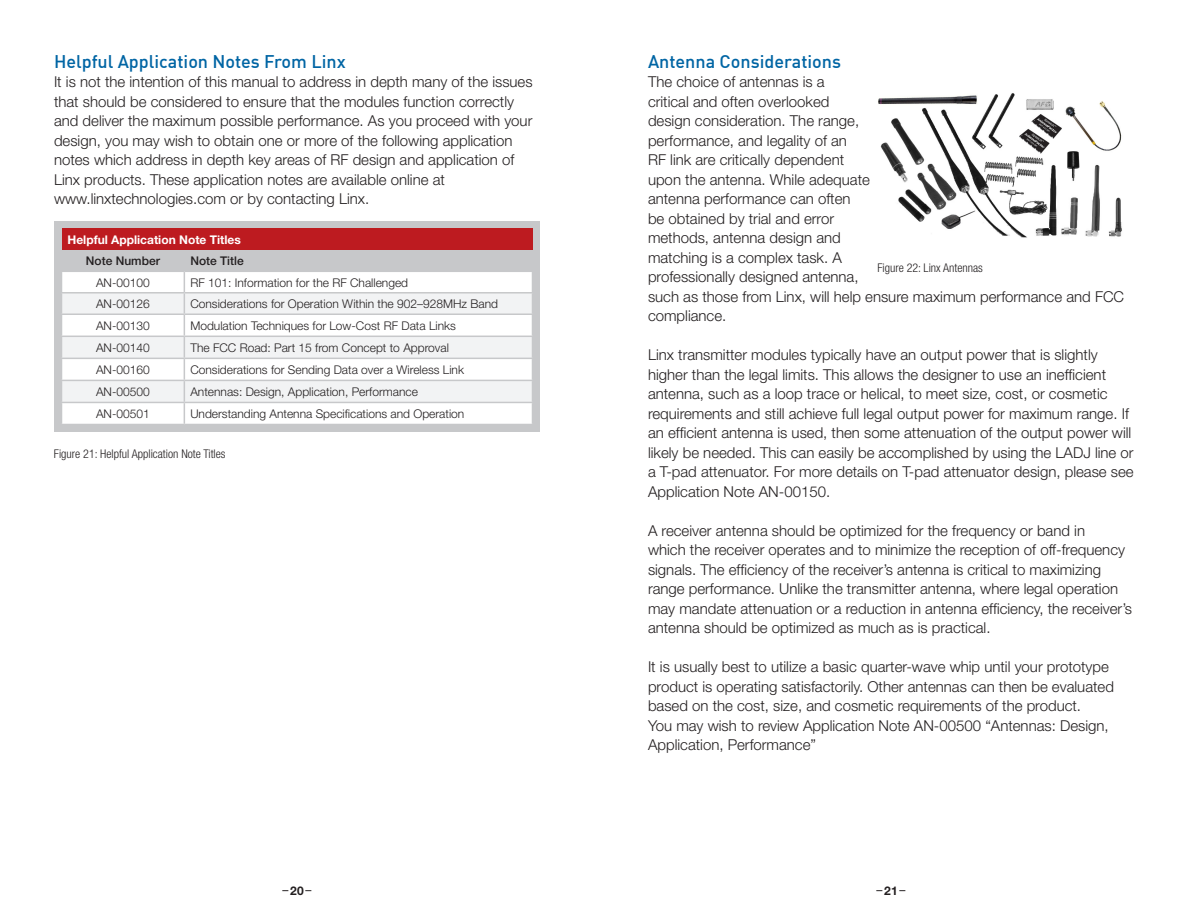
<style>
.page{position:relative;width:1188px;height:918px;background:#fff}
.page>*{position:absolute;margin:0;border:0;box-sizing:border-box;transform-origin:0 0}
.t1{font:500 18px "DIN Offc";color:#0065a4}
.t2{font:300 15px/19.5px "Helvetica Neue";color:#231f20}
.t3{font:300 12px "Helvetica Neue";color:#231f20}
.t4{font:300 condensed 12px "Helvetica Neue";color:#231f20}
.t5{font:700 12px "Helvetica Neue";color:#fff}
.t6{font:500 12px "Helvetica Neue";color:#231f20}
.t7{font:12px "Helvetica Neue";color:#231f20}
.t8{font:700 12px "Helvetica Neue";color:#231f20}
</style>
<div class="page">
<img style="left:878px;top:93px;width:244px;height:145px">
<div style="left:54px;top:222px;width:486px;height:210px;background:#c7c8ca"></div>
<div style="left:62px;top:229px;width:471px;height:21px;background:#bd1b20"></div>
<svg style="left:62px;top:272px;width:470px;height:152px;background:#f6f6f7"></svg>
<p class="t1" style="left:54px;top:53px;width:293px">Helpful Application Notes From Linx</p>
<p class="t2" style="left:54px;top:74px;width:480px">It is not the intention of this manual to address in depth many of the issues that should be considered to ensure that the modules function correctly and deliver the maximum possible performance. As you proceed with your design, you may wish to obtain one or more of the following application notes which address in depth key areas of RF design and application of Linx products. These application notes are available online at www.linxtechnologies.com or by contacting Linx.</p>
<p class="t5" style="left:68px;top:235px;width:175px">Helpful Application Note Titles</p>
<p class="t6" style="left:86px;top:257px;width:76px">Note Number</p>
<p class="t6" style="left:190px;top:257px;width:55px">Note Title</p>
<p class="t3" style="left:96px;top:278px;width:55px">AN-00100</p>
<p class="t3" style="left:190px;top:278px;width:219px">RF 101: Information for the RF Challenged</p>
<p class="t3" style="left:96px;top:300px;width:55px">AN-00126</p>
<p class="t3" style="left:190px;top:300px;width:309px">Considerations for Operation Within the 902–928MHz Band</p>
<p class="t3" style="left:96px;top:321px;width:55px">AN-00130</p>
<p class="t3" style="left:190px;top:321px;width:267px">Modulation Techniques for Low-Cost RF Data Links</p>
<p class="t3" style="left:96px;top:343px;width:55px">AN-00140</p>
<p class="t3" style="left:190px;top:343px;width:260px">The FCC Road: Part 15 from Concept to Approval</p>
<p class="t3" style="left:96px;top:365px;width:55px">AN-00160</p>
<p class="t3" style="left:190px;top:365px;width:275px">Considerations for Sending Data over a Wireless Link</p>
<p class="t3" style="left:96px;top:387px;width:55px">AN-00500</p>
<p class="t3" style="left:190px;top:387px;width:229px">Antennas: Design, Application, Performance</p>
<p class="t3" style="left:96px;top:409px;width:55px">AN-00501</p>
<p class="t3" style="left:190px;top:409px;width:276px">Understanding Antenna Specifications and Operation</p>
<p class="t4" style="left:54px;top:449px;width:173px">Figure 21: Helpful Application Note Titles</p>
<p class="t1" style="left:648px;top:53px;width:195px">Antenna Considerations</p>
<p class="t2" style="left:648px;top:74px;width:478px">The choice of antennas is a<br>critical and often overlooked<br>design consideration. The range,<br>performance, and legality of an<br>RF link are critically dependent<br>upon the antenna. While adequate<br>antenna performance can often<br>be obtained by trial and error<br>methods, antenna design and<br>matching is a complex task. A<br>professionally designed antenna,<br>such as those from Linx, will help ensure maximum performance and FCC compliance.</p>
<p class="t2" style="left:648px;top:347px;width:487px">Linx transmitter modules typically have an output power that is slightly higher than the legal limits. This allows the designer to use an inefficient antenna, such as a loop trace or helical, to meet size, cost, or cosmetic requirements and still achieve full legal output power for maximum range. If an efficient antenna is used, then some attenuation of the output power will likely be needed. This can easily be accomplished by using the LADJ line or a T-pad attenuator. For more details on T-pad attenuator design, please see Application Note AN-00150.</p>
<p class="t2" style="left:648px;top:522px;width:486px">A receiver antenna should be optimized for the frequency or band in<br>which the receiver operates and to minimize the reception of off-frequency signals. The efficiency of the receiver’s antenna is critical to maximizing range performance. Unlike the transmitter antenna, where legal operation may mandate attenuation or a reduction in antenna efficiency, the receiver’s antenna should be optimized as much as is practical.</p>
<p class="t2" style="left:648px;top:659px;width:467px">It is usually best to utilize a basic quarter-wave whip until your prototype product is operating satisfactorily. Other antennas can then be evaluated based on the cost, size, and cosmetic requirements of the product.<br>You may wish to review Application Note AN-00500 “Antennas: Design, Application, Performance”</p>
<p class="t4" style="left:878px;top:263px;width:107px">Figure 22: Linx Antennas</p>
<p class="t8" style="left:290px;top:886px;width:15px">20</p>
<p class="t7" style="left:877px;top:882px;width:30px">– –</p>
<p class="t8" style="left:884px;top:886px;width:15px">21</p>
<p class="t7" style="left:283px;top:882px;width:30px">– –</p>
</div>
